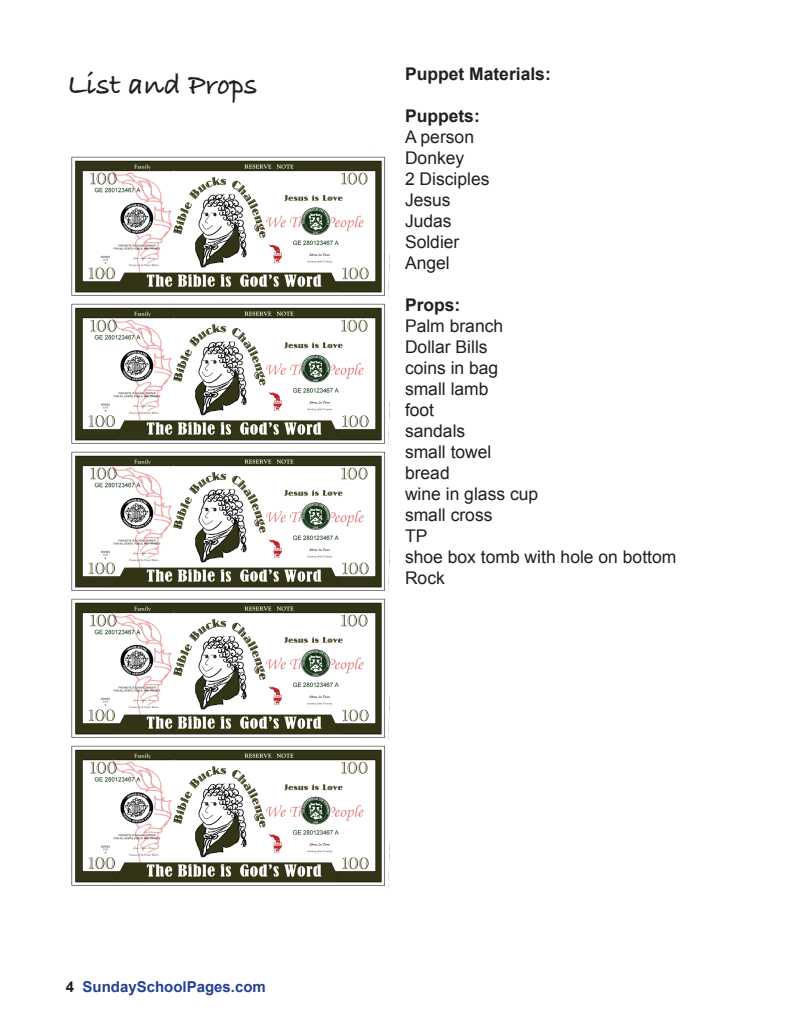
<style>
.page{position:relative;width:810px;height:1035px;background:#fff}
.page>*{position:absolute;margin:0;border:0;box-sizing:border-box;transform-origin:0 0}
.t1{font:30px "Bradley Hand ITCTT Bold";color:#231f20}
.t2{font:17.5px "Arial";color:#231f20}
.t3{font:700 17.5px "Arial";color:#231f20}
.t4{font:700 15px "Arial";color:#25408f}
.s1{color:#231f20}
</style>
<div class="page">
<img style="left:71px;top:156px;width:319px;height:732px">
<p class="t1" style="left:68px;top:62px;width:192px">List and Props</p>
<p class="t3" style="left:405px;top:63px;width:147px">Puppet Materials:</p>
<p class="t3" style="left:405px;top:105px;width:76px">Puppets:</p>
<p class="t2" style="left:405px;top:126px;width:71px">A person</p>
<p class="t2" style="left:405px;top:147px;width:61px">Donkey</p>
<p class="t2" style="left:405px;top:168px;width:86px">2 Disciples</p>
<p class="t2" style="left:405px;top:189px;width:47px">Jesus</p>
<p class="t2" style="left:405px;top:210px;width:48px">Judas</p>
<p class="t2" style="left:405px;top:231px;width:56px">Soldier</p>
<p class="t2" style="left:405px;top:252px;width:46px">Angel</p>
<p class="t3" style="left:405px;top:294px;width:57px">Props:</p>
<p class="t2" style="left:405px;top:315px;width:100px">Palm branch</p>
<p class="t2" style="left:405px;top:336px;width:84px">Dollar Bills</p>
<p class="t2" style="left:405px;top:357px;width:95px">coins in bag</p>
<p class="t2" style="left:405px;top:378px;width:85px">small lamb</p>
<p class="t2" style="left:405px;top:399px;width:31px">foot</p>
<p class="t2" style="left:405px;top:420px;width:62px">sandals</p>
<p class="t2" style="left:405px;top:441px;width:88px">small towel</p>
<p class="t2" style="left:405px;top:462px;width:46px">bread</p>
<p class="t2" style="left:405px;top:483px;width:135px">wine in glass cup</p>
<p class="t2" style="left:405px;top:504px;width:89px">small cross</p>
<p class="t2" style="left:405px;top:525px;width:24px">TP</p>
<p class="t2" style="left:405px;top:546px;width:273px">shoe box tomb with hole on bottom</p>
<p class="t2" style="left:405px;top:567px;width:41px">Rock</p>
<p class="t4" style="left:66px;top:977px;width:202px"><span class="s1">4</span> SundaySchoolPages.com</p>
</div>
